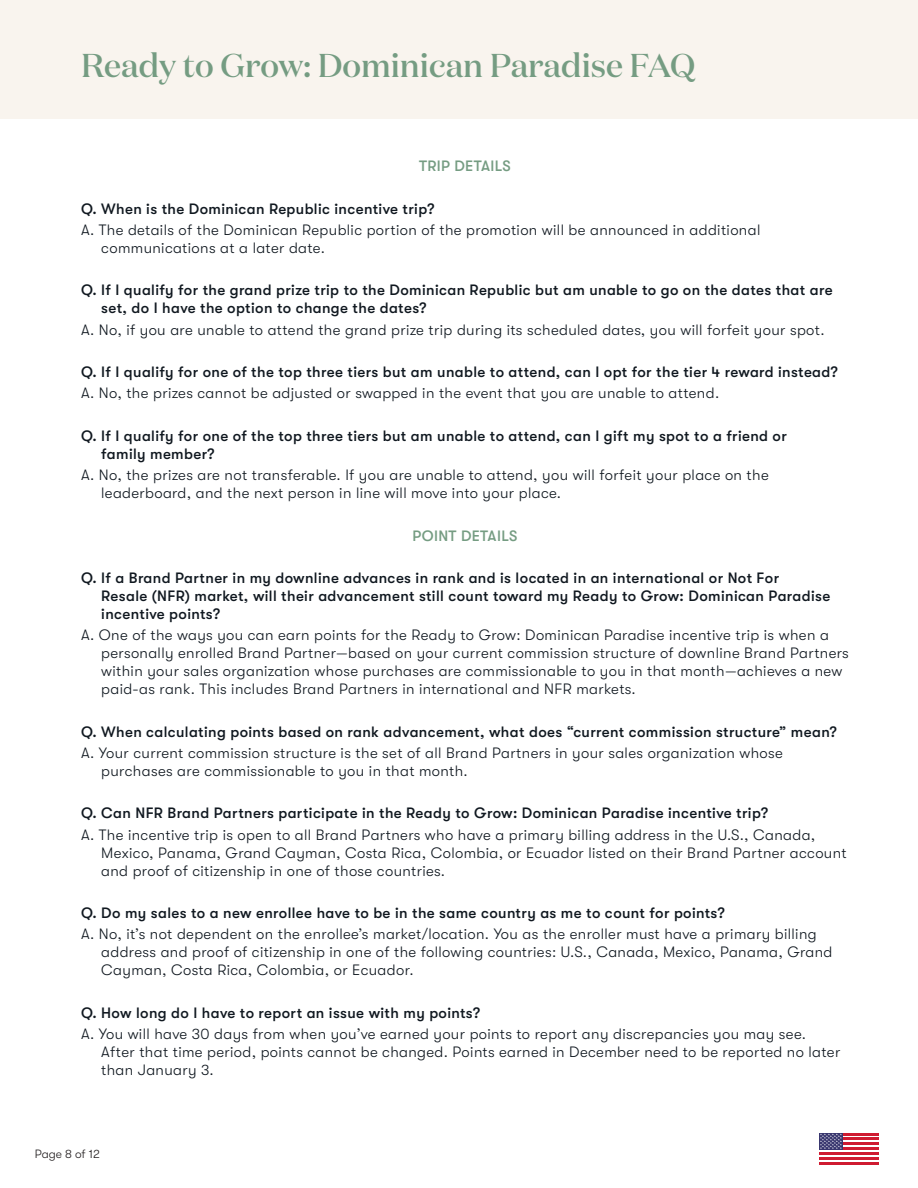
<style>
.page{position:relative;width:918px;height:1188px;background:#fff}
.page>*{position:absolute;margin:0;border:0;box-sizing:border-box;transform-origin:0 0}
.t1{font:500 33px "Domaine Display";color:#759c82}
.t2{font:300 15px/18px "GT Walsheim Pro";letter-spacing:.025em;color:#101820}
.t3{font:500 15px/18px "GT Walsheim Pro";letter-spacing:.025em;color:#101820}
.t4{font:500 15px "GT Walsheim Pro";letter-spacing:.025em;color:#759c82}
.t5{font:300 12px "GT Walsheim Pro";color:#231f20}
</style>
<div class="page">
<svg style="left:843px;top:1135px;width:36px;height:8px"></svg>
<hr style="left:819px;top:1133px;width:60px;height:2px;background:#cf1b31">
<hr style="left:819px;top:1138px;width:60px;height:2px;background:#cf1b31">
<hr style="left:819px;top:1143px;width:60px;height:2px;background:#cf1b31">
<hr style="left:819px;top:1147px;width:60px;height:3px;background:#cf1b31">
<hr style="left:819px;top:1152px;width:60px;height:3px;background:#cf1b31">
<hr style="left:819px;top:1157px;width:60px;height:3px;background:#cf1b31">
<hr style="left:819px;top:1162px;width:60px;height:2px;background:#cf1b31">
<div style="left:819px;top:1133px;width:24px;height:17px;background:#39376f"></div>
<svg style="left:820px;top:1134px;width:22px;height:15px"></svg>
<div style="left:0;top:0;width:918px;height:119px;background:#f9f4ee"></div>
<p class="t1" style="left:81px;top:44px;width:616px">Ready to Grow: Dominican Paradise FAQ</p>
<p class="t4" style="left:419px;top:158px;width:93px">TRIP DETAILS</p>
<p class="t3" style="left:81px;top:200px;width:355px">Q. When is the Dominican Republic incentive trip?</p>
<p class="t2" style="left:101px;top:221px;width:661px;text-indent:-20px">A. The details of the Dominican Republic portion of the promotion will be announced in additional communications at a later date.</p>
<p class="t3" style="left:101px;top:281px;width:733px;text-indent:-20px">Q. If I qualify for the grand prize trip to the Dominican Republic but am unable to go on the dates that are set, do I have the option to change the dates?</p>
<p class="t2" style="left:81px;top:321px;width:745px">A. No, if you are unable to attend the grand prize trip during its scheduled dates, you will forfeit your spot.</p>
<p class="t3" style="left:81px;top:363px;width:758px">Q. If I qualify for one of the top three tiers but am unable to attend, can I opt for the tier 4 reward instead?</p>
<p class="t2" style="left:81px;top:384px;width:640px">A. No, the prizes cannot be adjusted or swapped in the event that you are unable to attend.</p>
<p class="t3" style="left:101px;top:427px;width:687px;text-indent:-20px">Q. If I qualify for one of the top three tiers but am unable to attend, can I gift my spot to a friend or family member?</p>
<p class="t2" style="left:101px;top:466px;width:669px;text-indent:-20px">A. No, the prizes are not transferable. If you are unable to attend, you will forfeit your place on the leaderboard, and the next person in line will move into your place.</p>
<p class="t4" style="left:412px;top:527px;width:106px">POINT DETAILS</p>
<p class="t3" style="left:101px;top:569px;width:731px;text-indent:-20px">Q. If a Brand Partner in my downline advances in rank and is located in an international or Not For<br>Resale (NFR) market, will their advancement still count toward my Ready to Grow: Dominican Paradise incentive points?</p>
<p class="t2" style="left:101px;top:626px;width:749px;text-indent:-20px">A. One of the ways you can earn points for the Ready to Grow: Dominican Paradise incentive trip is when a personally enrolled Brand Partner—based on your current commission structure of downline Brand Partners within your sales organization whose purchases are commissionable to you in that month—achieves a new paid-as rank. This includes Brand Partners in international and NFR markets.</p>
<p class="t3" style="left:81px;top:723px;width:757px">Q. When calculating points based on rank advancement, what does “current commission structure” mean?</p>
<p class="t2" style="left:101px;top:744px;width:683px;text-indent:-20px">A. Your current commission structure is the set of all Brand Partners in your sales organization whose purchases are commissionable to you in that month.</p>
<p class="t3" style="left:81px;top:804px;width:689px">Q. Can NFR Brand Partners participate in the Ready to Grow: Dominican Paradise incentive trip?</p>
<p class="t2" style="left:101px;top:826px;width:747px;text-indent:-20px">A. The incentive trip is open to all Brand Partners who have a primary billing address in the U.S., Canada,<br>Mexico, Panama, Grand Cayman, Costa Rica, Colombia, or Ecuador listed on their Brand Partner account and proof of citizenship in one of those countries.</p>
<p class="t3" style="left:81px;top:904px;width:645px">Q. Do my sales to a new enrollee have to be in the same country as me to count for points?</p>
<p class="t2" style="left:101px;top:925px;width:733px;text-indent:-20px">A. No, it’s not dependent on the enrollee’s market/location. You as the enroller must have a primary billing address and proof of citizenship in one of the following countries: U.S., Canada, Mexico, Panama, Grand<br>Cayman, Costa Rica, Colombia, or Ecuador.</p>
<p class="t3" style="left:81px;top:1004px;width:401px">Q. How long do I have to report an issue with my points?</p>
<p class="t2" style="left:101px;top:1025px;width:741px;text-indent:-20px">A. You will have 30 days from when you’ve earned your points to report any discrepancies you may see.<br>After that time period, points cannot be changed. Points earned in December need to be reported no later than January 3.</p>
<p class="t5" style="left:35px;top:1147px;width:66px">Page 8 of 12</p>
</div>
